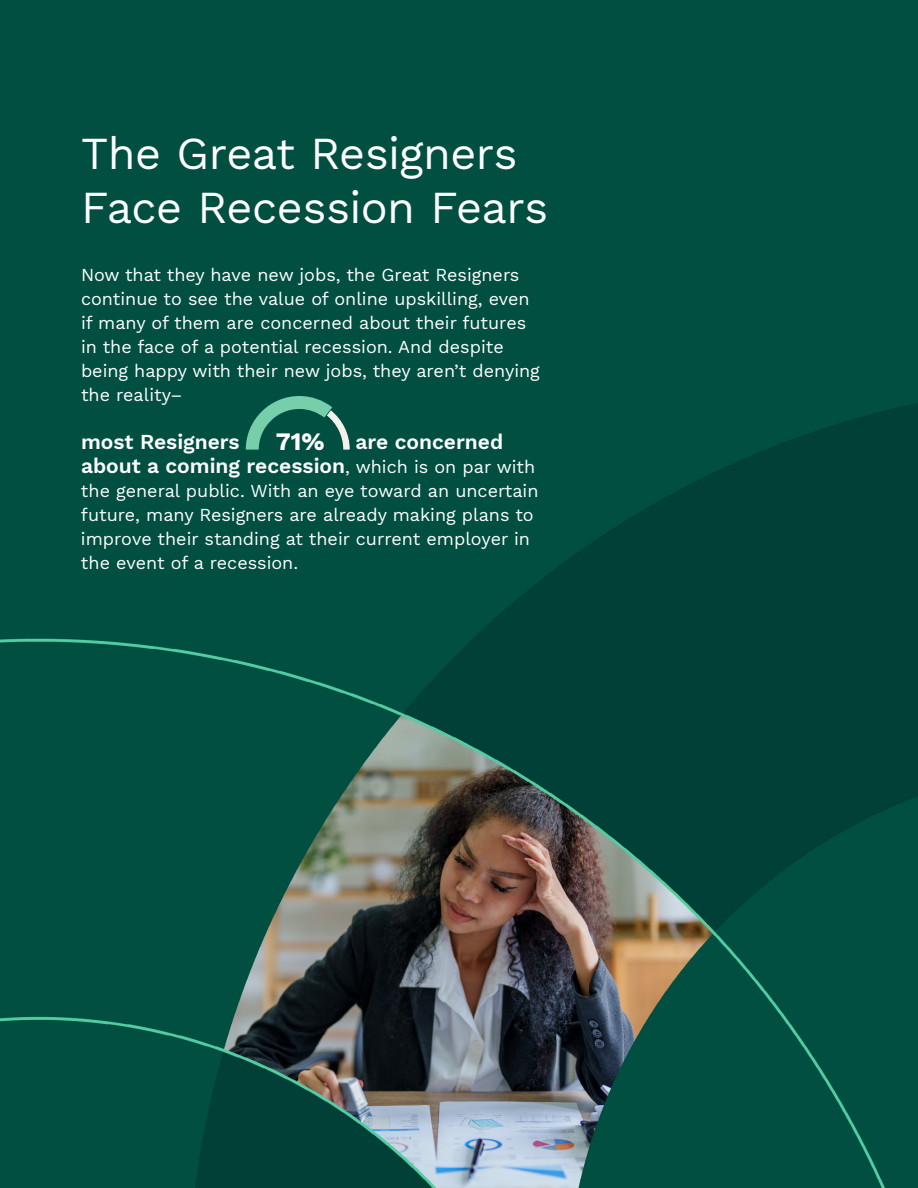
<style>
.page{position:relative;width:918px;height:1188px;background:#fff}
.page>*{position:absolute;margin:0;border:0;box-sizing:border-box;transform-origin:0 0}
.t1{font:45px/54px "Work Sans";letter-spacing:-.015em;color:#fff}
.t2{font:700 24.75px "Work Sans";color:#fff}
.t3{font:600 21px/24px "Work Sans";color:#fff}
.t4{font:18px/24px "Work Sans";color:#fff}
.s1{font-weight:400;font-size:18px}
</style>
<div class="page">
<img style="left:0;top:0;width:918px;height:1188px">
<svg style="left:246px;top:396px;width:104px;height:54px;background:#297562"></svg>
<h1 class="t1" style="left:81px;top:125px;width:469px">The Great Resigners<br>Face Recession Fears</h1>
<p class="t4" style="left:81px;top:262px;width:460px">Now that they have new jobs, the Great Resigners continue to see the value of online upskilling, even if many of them are concerned about their futures in the face of a potential recession. And despite being happy with their new jobs, they aren’t denying the reality–</p>
<p class="t3" style="left:81px;top:429px;width:160px">most Resigners</p>
<h2 class="t2" style="left:276px;top:423px;width:51px">71%</h2>
<p class="t3" style="left:81px;top:429px;width:456px;text-indent:274px">are concerned about a coming recession<span class="s1">, which is on par with</span></p>
<p class="t4" style="left:81px;top:478px;width:459px">the general public. With an eye toward an uncertain future, many Resigners are already making plans to improve their standing at their current employer in the event of a recession.</p>
</div>
